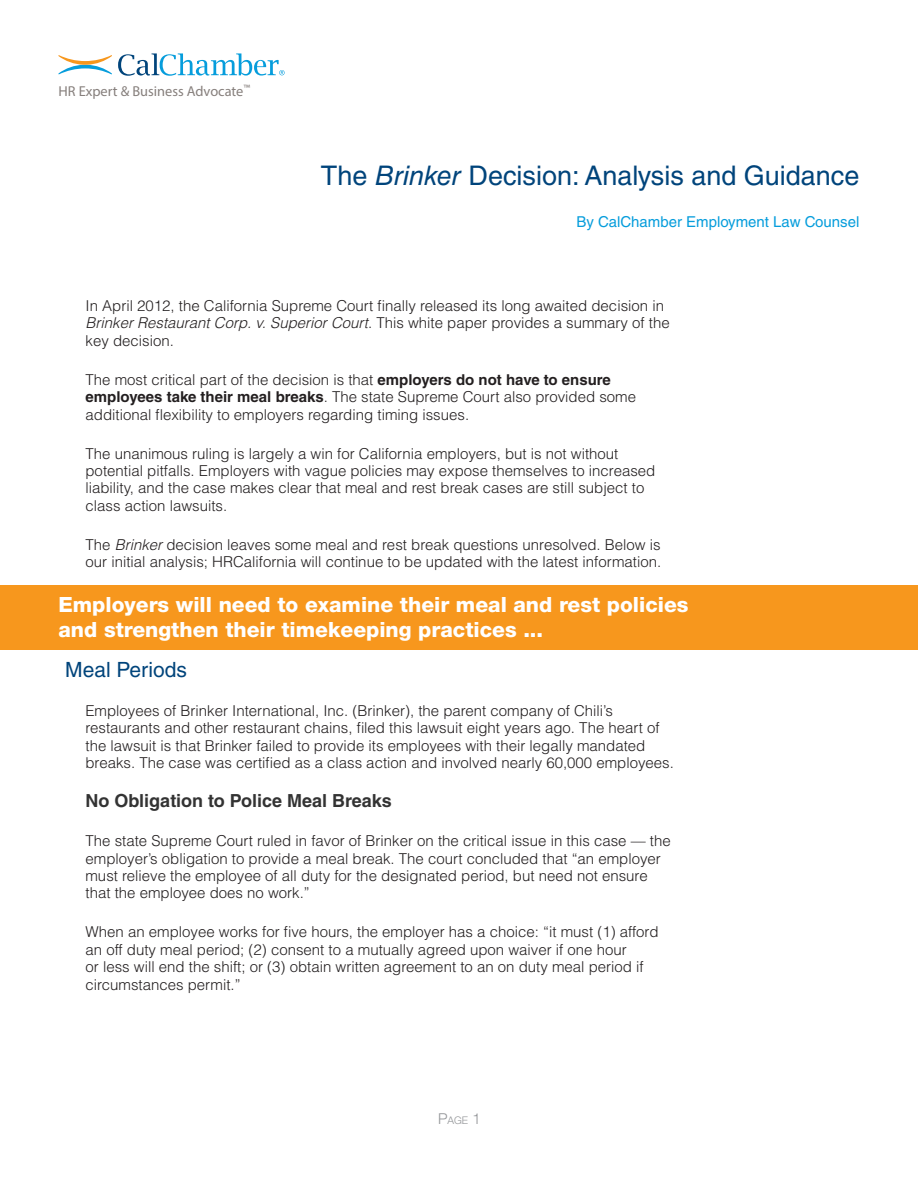
<style>
.page{position:relative;width:918px;height:1188px;background:#fff}
.page>*{position:absolute;margin:0;border:0;box-sizing:border-box;transform-origin:0 0}
.Article_Title{font:27px "Helvetica LT Std";color:#00447b}
.bigcallouts{font:800 21px/25.2px "Helvetica Neue LT Std";color:#fff}
.subhead{font:21px "Helvetica LT Std";color:#00447b}
.body_copy{font:700 18px "Helvetica LT Std";color:#333}
.body_copy-2{font:300 15px/17.4px "Helvetica LT Std";color:#231f20}
.Article_Byline{font:15px "Helvetica LT Std";color:#069ddc}
.t1{font:14.4px "Myriad Pro";color:#867f7c}
.t2{font:300 10.5px "Helvetica Neue LT Std";color:#939598}
.s1{font-style:italic}
.s2{font-weight:700}
.s3{font-size:15px}
</style>
<div class="page">
<svg style="left:58px;top:55px;width:54px;height:19px"></svg>
<svg style="left:118px;top:53px;width:167px;height:23px"></svg>
<div style="left:0;top:585px;width:918px;height:65px;background:#f7971d"></div>
<p class="t1" style="left:58px;top:82px;width:193px">HR Expert &amp; Business Advocate<sup>™</sup></p>
<p class="Article_Title" style="left:321px;top:160px;width:540px">The <span class="s1">Brinker</span> Decision: Analysis and Guidance</p>
<p class="Article_Byline" style="left:577px;top:213px;width:284px">By CalChamber Employment Law Counsel</p>
<p class="body_copy-2" style="left:86px;top:297px;width:586px">In April 2012, the California Supreme Court finally released its long awaited decision in<br><span class="s1">Brinker Restaurant Corp. v. Superior Court</span>. This white paper provides a summary of the key decision.</p>
<p class="body_copy-2" style="left:86px;top:371px;width:552px">The most critical part of the decision is that <span class="s2">employers do not have to ensure employees take their meal breaks</span>. The state Supreme Court also provided some additional flexibility to employers regarding timing issues.</p>
<p class="body_copy-2" style="left:86px;top:444px;width:571px">The unanimous ruling is largely a win for California employers, but is not without potential pitfalls. Employers with vague policies may expose themselves to increased liability, and the case makes clear that meal and rest break cases are still subject to class action lawsuits.</p>
<p class="body_copy-2" style="left:86px;top:536px;width:577px">The <span class="s1">Brinker</span> decision leaves some meal and rest break questions unresolved. Below is our initial analysis; HRCalifornia will continue to be updated with the latest information.</p>
<p class="bigcallouts" style="left:58px;top:592px;width:632px">Employers will need to examine their meal and rest policies and strengthen their timekeeping practices ...</p>
<p class="subhead" style="left:65px;top:658px;width:123px">Meal Periods</p>
<p class="body_copy-2" style="left:86px;top:702px;width:590px">Employees of Brinker International, Inc. (Brinker), the parent company of Chili’s restaurants and other restaurant chains, filed this lawsuit eight years ago. The heart of the lawsuit is that Brinker failed to provide its employees with their legally mandated breaks. The case was certified as a class action and involved nearly 60,000 employees.</p>
<p class="body_copy" style="left:86px;top:790px;width:308px">No Obligation to Police Meal Breaks</p>
<p class="body_copy-2" style="left:86px;top:832px;width:587px">The state Supreme Court ruled in favor of Brinker on the critical issue in this case — the employer’s obligation to provide a meal break. The court concluded that “an employer must relieve the employee of all duty for the designated period, but need not ensure that the employee does no work.”</p>
<p class="body_copy-2" style="left:86px;top:923px;width:575px">When an employee works for five hours, the employer has a choice: “it must (1) afford an off duty meal period; (2) consent to a mutually agreed upon waiver if one hour<br>or less will end the shift; or (3) obtain written agreement to an on duty meal period if circumstances permit.”</p>
<p class="t2" style="left:438px;top:1114px;width:44px"><span class="s3">P</span>age <span class="s3">1</span></p>
</div>
